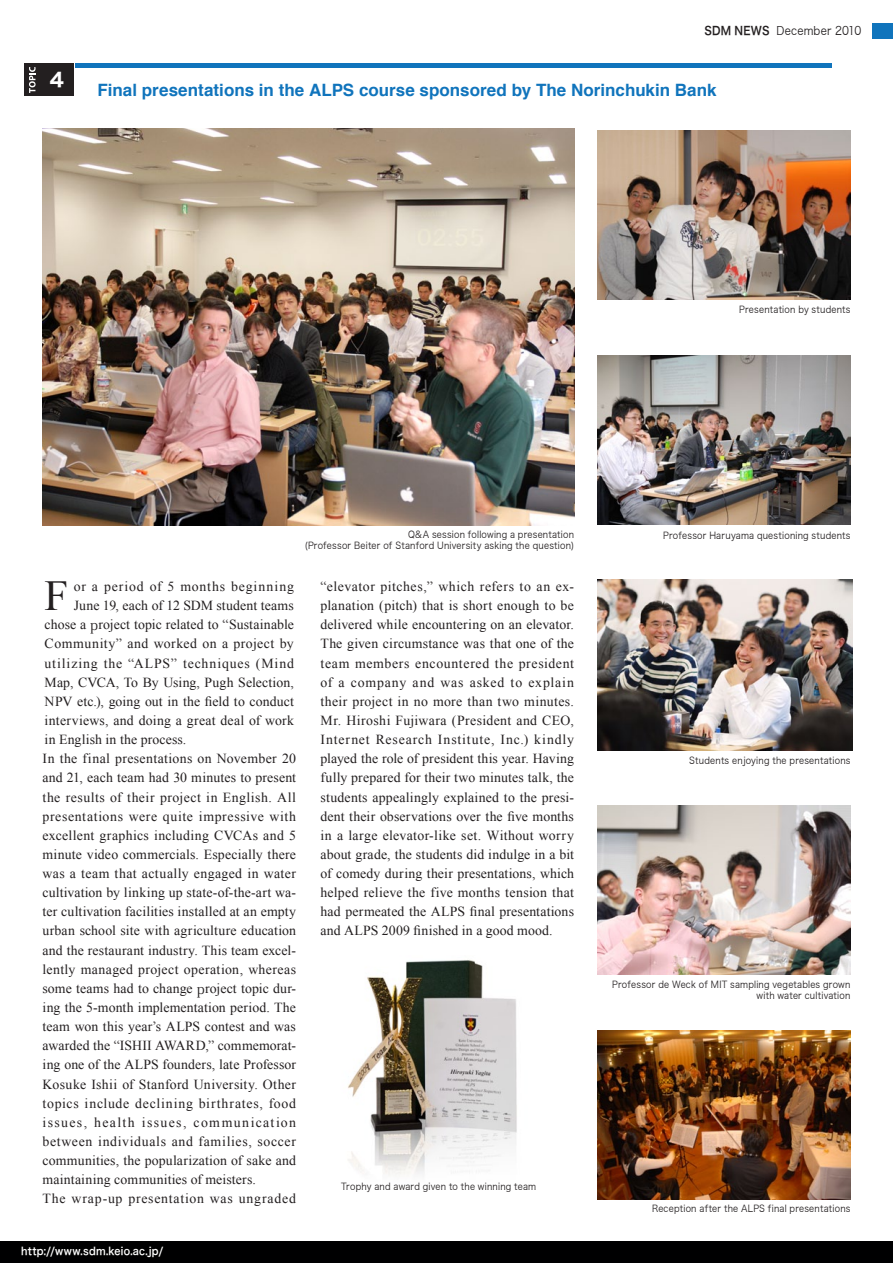
<style>
.page{position:relative;width:893px;height:1263px;background:#fff}
.page>*{position:absolute;margin:0;border:0;box-sizing:border-box;transform-origin:0 0}
.ドロップキャップ1{font:42.75px "Times New Roman";color:#231f20}
.t1{font:19.2px "Hiragino Kaku W7 90 msp RKSJ H";color:#fff}
.見出し{font:700 16.95px "Helvetica";color:#1074bc}
.ドロップキャップ1-2{font:13.8px/19.2px "Times New Roman";letter-spacing:.015em;color:#231f20;text-align:justify}
.ドロップキャップ1-3{font:13.8px "Times New Roman";letter-spacing:.065em;color:#231f20}
.ドロップキャップ1-4{font:13.8px "Times New Roman";letter-spacing:.055em;color:#231f20}
.ドロップキャップ1-5{font:13.8px "Times New Roman";letter-spacing:.035em;color:#231f20}
.ドロップキャップ1-6{font:13.8px "Times New Roman";letter-spacing:.06em;color:#231f20}
.t2{font:11.7px "Hiragino Kaku W3 90 msp RKSJ H";letter-spacing:.015em;color:#231f20;scale:.9 1}
.段落スタイル_1{font:10.65px "Hiragino Kaku W6 90 msp RKSJ H";letter-spacing:.02em;color:#fff;scale:.9 1}
.t3{font:9.6px/11.4px "Hiragino Kaku W3 90 msp RKSJ H";letter-spacing:.025em;color:#231f20;text-align:right;scale:.9 1}
.s1{font-family:"Hiragino Kaku W6 90 msp RKSJ H"}
.s2{font-family:"Koz Min Pro"}
</style>
<div class="page">
<div style="left:0;top:1241px;width:893px;height:21px;background:#000001"></div>
<div style="left:872px;top:23px;width:21px;height:16px;background:#1074bc"></div>
<img style="left:348px;top:960px;width:169px;height:215px">
<img style="left:597px;top:1030px;width:253px;height:169px">
<img style="left:597px;top:579px;width:255px;height:171px">
<img style="left:43px;top:129px;width:531px;height:396px">
<img style="left:597px;top:805px;width:253px;height:169px">
<img style="left:597px;top:355px;width:253px;height:170px">
<img style="left:597px;top:130px;width:253px;height:170px">
<hr style="left:76px;top:64px;width:756px;height:4px;background:#1074bc">
<div style="left:24px;top:64px;width:50px;height:32px;background:#231f20"></div>
<svg style="left:29px;top:67px;width:7px;height:26px"></svg>
<p class="t1" style="left:50px;top:70px;width:16px">4</p>
<p class="t2" style="left:704px;top:24px;width:176px"><span class="s1">SDM NEWS</span> December 2010</p>
<p class="見出し" style="left:97px;top:77px;width:621px">Final presentations in the ALPS course sponsored by The Norinchukin Bank</p>
<p class="t3" style="left:739px;top:304px;width:125px">Presentation by students</p>
<p class="t3" style="left:408px;top:529px;width:186px">Q&amp;A session following a presentation</p>
<p class="t3" style="left:305px;top:540px;width:301px">(Professor Beiter of Stanford University asking the question)</p>
<p class="t3" style="left:663px;top:530px;width:210px">Professor Haruyama questioning students</p>
<p class="ドロップキャップ1" style="left:45px;top:567px;width:25px">F</p>
<p class="ドロップキャップ1-6" style="left:74px;top:577px;width:222px">or a period of 5 months beginning</p>
<p class="ドロップキャップ1-2" style="left:74px;top:596px;width:222px">June 19, each of 12 SDM student teams</p>
<p class="ドロップキャップ1-2" style="left:45px;top:615px;width:251px">chose a <span class="s2">p</span>roject topic related to “Sustainable</p>
<p class="ドロップキャップ1-5" style="left:45px;top:634px;width:251px">Community” and worked on a project by</p>
<p class="ドロップキャップ1-3" style="left:45px;top:654px;width:251px">utilizing the “ALPS” techniques (Mind</p>
<p class="ドロップキャップ1-2" style="left:45px;top:672px;width:251px">Map, CVCA, To By Using, Pugh Selection,</p>
<p class="ドロップキャップ1-2" style="left:45px;top:691px;width:251px">NPV etc.), going out in the field to conduct</p>
<p class="ドロップキャップ1-2" style="left:45px;top:710px;width:251px">interviews, and doing a great deal of work</p>
<p class="ドロップキャップ1-2" style="left:45px;top:730px;width:143px">in English in the process.</p>
<p class="ドロップキャップ1-2" style="left:43px;top:749px;width:255px">In the final presentations on November 20 and 21, each team had 30 minutes to present the results of their project in English. All presentations were quite impressive with excellent graphics including CVCAs and 5 minute video commercials. Especially there was a team that actually engaged in water cultivation by linking up state-of-the-art wa&shy;ter cultivation facilities installed at an empty urban school site with agriculture education and the restaurant industry. This team excel&shy;lently managed project operation, whereas some teams had to change <span class="s2">p</span>roject topic dur&shy;ing the 5-month implementation period. The team won this year’s ALPS contest and was awarded the “ISHII AWARD,” commemorat&shy;ing one of the ALPS founders, late Professor Kosuke Ishii of Stanford University. Other topics include declining birthrates, food issues, health issues, communication between individuals and families, soccer communities, the popularization of sake and maintaining communities of meisters.</p>
<p class="ドロップキャップ1-4" style="left:43px;top:1189px;width:255px">The wrap-up presentation was ungraded</p>
<p class="段落スタイル_1" style="left:21px;top:1246px;width:159px">http://www.sdm.keio.ac.jp/</p>
<p class="ドロップキャップ1-2" style="left:320px;top:577px;width:255px">“elevator pitches,” which refers to an ex&shy;planation (pitch) that is short enough to be delivered while encountering on an elevator.<br>The given circumstance was that one of the team members encountered the president of a company and was asked to explain their project in no more than two minutes.<br>Mr. Hiroshi Fujiwara (President and CEO, Internet Research Institute, Inc.) kindly played the role of president this year. Having fully prepared for their two minutes talk, the students appealingly explained to the presi&shy;dent their observations over the five months in a large elevator-like set. Without worry about grade, the students did indulge in a bit of comedy during their presentations, which helped relieve the five months tension that had permeated the ALPS final presentations and ALPS 2009 finished in a good mood.</p>
<p class="t3" style="left:341px;top:1180px;width:218px">Trophy and award given to the winning team</p>
<p class="t3" style="left:689px;top:755px;width:181px">Students enjoying the presentations</p>
<p class="t3" style="left:612px;top:979px;width:266px">Professor de Weck of MIT sampling vegetables grown with water cultivation</p>
<p class="t3" style="left:652px;top:1203px;width:222px">Reception after the ALPS final presentations</p>
</div>
